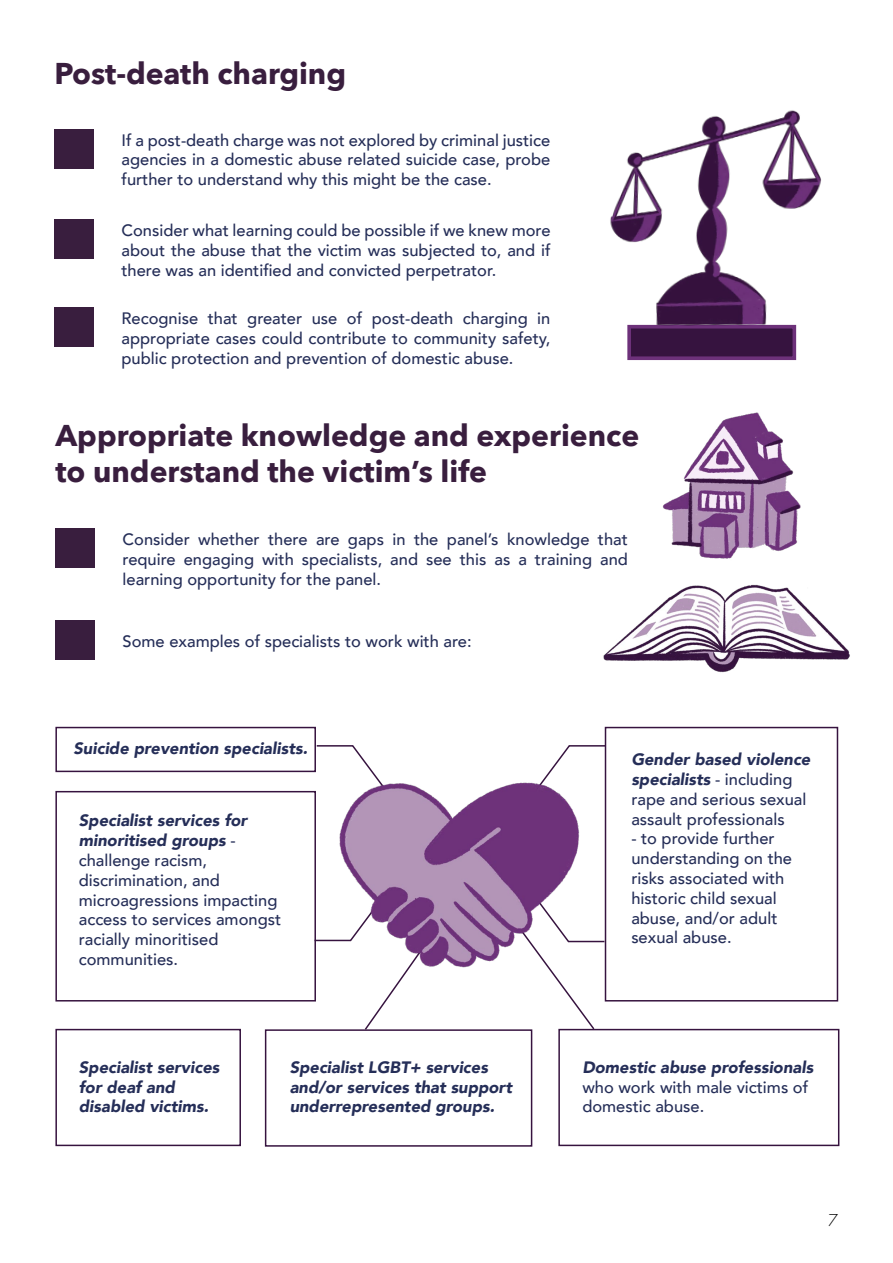
<style>
.page{position:relative;width:893px;height:1263px;background:#fff}
.page>*{position:absolute;margin:0;border:0;box-sizing:border-box;transform-origin:0 0}
.t1{font:700 30px/36px "Avenir Next";color:#391e3e}
.t2{font:300 18px "Futura PT";color:#000}
.t3{font:500 16.5px/19.8px "Avenir";color:#252e58;text-align:justify}
.t4{font:italic 900 16.5px/19.8px "Avenir";color:#252e58}
.s1{font-weight:900;font-style:italic}
</style>
<div class="page">
<img style="left:662px;top:412px;width:139px;height:147px">
<div style="left:55px;top:529px;width:39px;height:39px;background:#391e3e"></div>
<div style="left:55px;top:620px;width:39px;height:39px;background:#391e3e"></div>
<svg style="left:316px;top:939px;width:20px;height:3px"></svg>
<svg style="left:315px;top:745px;width:49px;height:46px"></svg>
<svg style="left:364px;top:979px;width:38px;height:50px"></svg>
<svg style="left:558px;top:744px;width:47px;height:78px"></svg>
<svg style="left:532px;top:865px;width:74px;height:166px"></svg>
<img style="left:336px;top:759px;width:256px;height:220px">
<div style="left:55px;top:727px;width:261px;height:45px;border:2px solid #36133f"></div>
<div style="left:55px;top:791px;width:261px;height:210px;border:2px solid #36133f"></div>
<div style="left:55px;top:1029px;width:186px;height:117px;border:2px solid #36133f"></div>
<img style="left:603px;top:584px;width:247px;height:89px">
<div style="left:605px;top:727px;width:233px;height:274px;border:2px solid #36133f"></div>
<div style="left:558px;top:1029px;width:281px;height:117px;border:2px solid #36133f"></div>
<div style="left:54px;top:129px;width:39px;height:39px;background:#391e3e"></div>
<div style="left:54px;top:219px;width:39px;height:39px;background:#391e3e"></div>
<div style="left:54px;top:308px;width:39px;height:39px;background:#391e3e"></div>
<div style="left:627px;top:325px;width:169px;height:35px;background:#36133f;border:4px solid #6d317a"></div>
<img style="left:610px;top:110px;width:211px;height:236px">
<div style="left:265px;top:1029px;width:267px;height:118px;border:2px solid #36133f"></div>
<h1 class="t1" style="left:54px;top:55px;width:293px">Post-death charging</h1>
<p class="t3" style="left:122px;top:129px;width:430px">If a post-death charge was not explored by criminal justice agencies in a domestic abuse related suicide case, probe further to understand why this might be the case.</p>
<p class="t3" style="left:122px;top:219px;width:430px">Consider what learning could be possible if we knew more about the abuse that the victim was subjected to, and if there was an identified and convicted perpetrator.</p>
<p class="t3" style="left:122px;top:308px;width:430px">Recognise that greater use of post-death charging in appropriate cases could contribute to community safety, public protection and prevention of domestic abuse.</p>
<h1 class="t1" style="left:55px;top:417px;width:585px">Appropriate knowledge and experience to understand the victim’s life</h1>
<p class="t3" style="left:123px;top:529px;width:507px">Consider whether there are gaps in the panel’s knowledge that require engaging with specialists, and see this as a training and learning opportunity for the panel.</p>
<p class="t3" style="left:123px;top:631px;width:351px">Some examples of specialists to work with are:</p>
<p class="t4" style="left:74px;top:739px;width:236px">Suicide prevention specialists.</p>
<p class="t3" style="left:79px;top:810px;width:204px;text-align:left"><span class="s1">Specialist services for minoritised groups</span> - challenge racism, discrimination, and microagressions impacting access to services amongst racially minoritised communities.</p>
<p class="t4" style="left:79px;top:1057px;width:142px">Specialist services for deaf and disabled victims.</p>
<p class="t4" style="left:290px;top:1057px;width:224px">Specialist LGBT+ services and/or services that support underrepresented groups.</p>
<p class="t3" style="left:631px;top:748px;width:181px;text-align:left"><span class="s1">Gender based violence specialists</span> - including rape and serious sexual assault professionals</p>
<p class="t3" style="left:631px;top:828px;width:162px;text-align:left">- to provide further understanding on the risks associated with historic child sexual abuse, and/or adult sexual abuse.</p>
<p class="t4" style="left:582px;top:1057px;width:232px">Domestic abuse professionals</p>
<p class="t3" style="left:582px;top:1076px;width:227px">who work with male victims of domestic abuse.</p>
<p class="t2" style="left:828px;top:1209px;width:11px">7</p>
</div>
